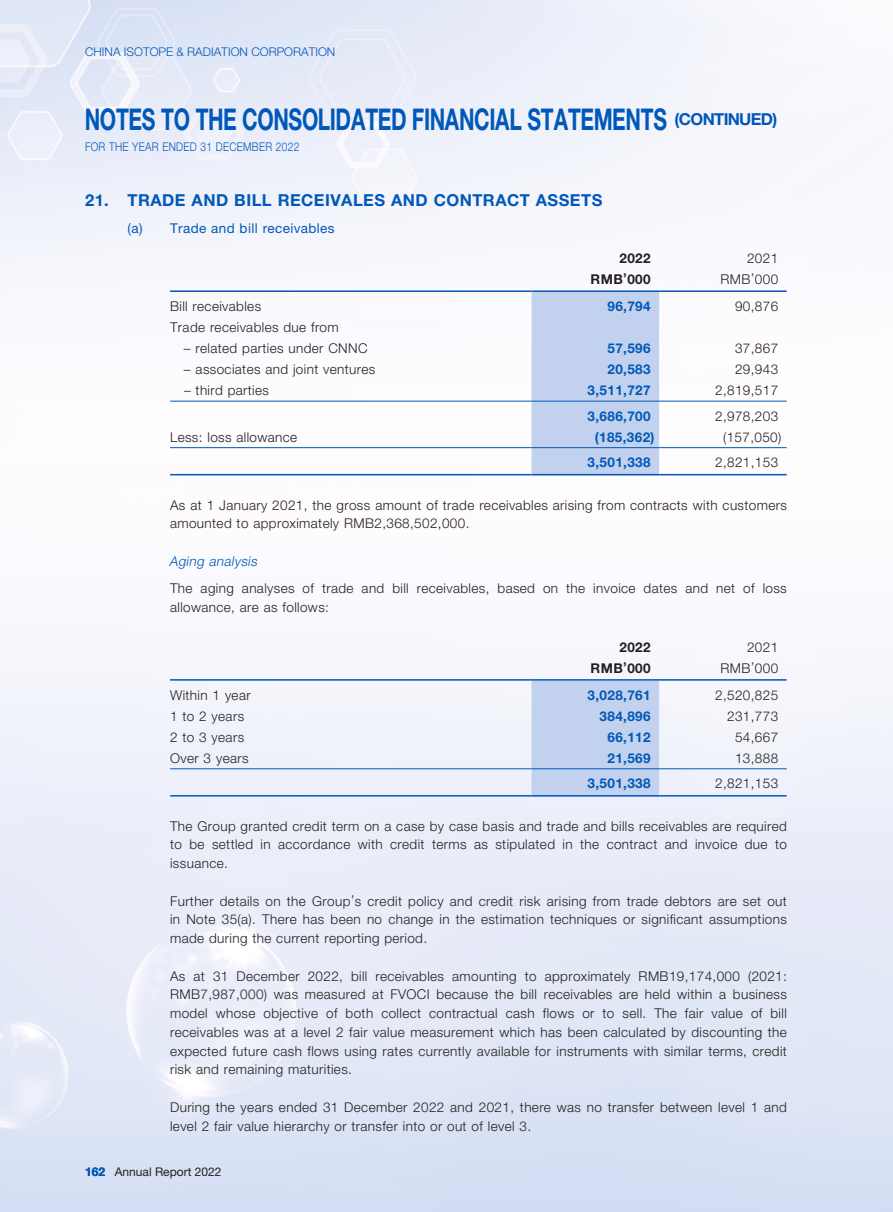
<style>
.page{position:relative;width:893px;height:1212px;background:#fff}
.page>*{position:absolute;margin:0;border:0;box-sizing:border-box;transform-origin:0 0}
.t1{font:700 30px "Helvetica Neue LT Std";letter-spacing:-.015em;color:#0058b8;scale:.7 1}
.t2{font:700 16.5px "Helvetica Neue LT Std";letter-spacing:.03em;color:#0058b8}
.t3{font:300 13.5px/18.8px "Helvetica Neue LT Std";letter-spacing:.03em;color:#231f20}
.t4{font:700 13.5px "Helvetica Neue LT Std";letter-spacing:.03em;color:#0058b8}
.t5{font:13.5px "Helvetica Neue LT Std";letter-spacing:.03em;color:#0058b8}
.t6{font:700 13.5px "Helvetica Neue LT Std";letter-spacing:.03em;color:#231f20}
.t7{font:italic 300 13.5px "Helvetica Neue LT Std";color:#0058b8}
.t8{font:300 12px "Helvetica Neue LT Std";color:#0058b8}
.t9{font:300 12px "Helvetica Neue LT Std";letter-spacing:.03em;color:#0058b8;scale:.85 1}
.t10{font:12px "Helvetica Neue LT Std";color:#231f20}
.t11{font:700 12px "Helvetica Neue LT Std";color:#0058b8}
</style>
<div class="page">
<img style="left:0;top:0;width:893px;height:1212px">
<div style="left:531px;top:292px;width:128px;height:182px;background:#c1d1ee"></div>
<hr style="left:170px;top:290px;width:361px;height:2px;background:#0058b8">
<hr style="left:531px;top:290px;width:128px;height:2px;background:#0058b8">
<hr style="left:659px;top:290px;width:128px;height:2px;background:#0058b8">
<hr style="left:170px;top:401px;width:361px;height:1px;background:#0058b8">
<hr style="left:531px;top:401px;width:128px;height:1px;background:#0058b8">
<hr style="left:659px;top:401px;width:128px;height:1px;background:#0058b8">
<hr style="left:170px;top:447px;width:361px;height:1px;background:#0058b8">
<hr style="left:531px;top:447px;width:128px;height:1px;background:#0058b8">
<hr style="left:659px;top:447px;width:128px;height:1px;background:#0058b8">
<hr style="left:170px;top:474px;width:361px;height:1px;background:#0058b8">
<hr style="left:531px;top:474px;width:128px;height:1px;background:#0058b8">
<hr style="left:659px;top:474px;width:128px;height:1px;background:#0058b8">
<div style="left:531px;top:681px;width:128px;height:114px;background:#c1d1ee"></div>
<hr style="left:170px;top:679px;width:361px;height:2px;background:#0058b8">
<hr style="left:531px;top:679px;width:128px;height:2px;background:#0058b8">
<hr style="left:659px;top:679px;width:128px;height:2px;background:#0058b8">
<hr style="left:170px;top:768px;width:361px;height:1px;background:#0058b8">
<hr style="left:531px;top:768px;width:128px;height:1px;background:#0058b8">
<hr style="left:659px;top:768px;width:128px;height:1px;background:#0058b8">
<hr style="left:170px;top:795px;width:361px;height:1px;background:#0058b8">
<hr style="left:531px;top:795px;width:128px;height:1px;background:#0058b8">
<hr style="left:659px;top:795px;width:128px;height:1px;background:#0058b8">
<p class="t8" style="left:85px;top:44px;width:252px">CHINA ISOTOPE &amp; RADIATION CORPORATION</p>
<h1 class="t1" style="left:85px;top:101px;width:991px">NOTES TO THE CONSOLIDATED FINANCIAL STATEMENTS <sup>(CONTINUED)</sup></h1>
<p class="t9" style="left:85px;top:139px;width:254px">FOR THE YEAR ENDED 31 DECEMBER 2022</p>
<p class="t2" style="left:85px;top:190px;width:519px">21. TRADE AND BILL RECEIVALES AND CONTRACT ASSETS</p>
<p class="t5" style="left:128px;top:220px;width:209px">(a) Trade and bill receivables</p>
<p class="t6" style="left:619px;top:250px;width:33px">2022</p>
<p class="t3" style="left:747px;top:248px;width:33px">2021</p>
<p class="t6" style="left:591px;top:271px;width:62px">RMB’000</p>
<p class="t3" style="left:720px;top:269px;width:59px">RMB’000</p>
<p class="t3" style="left:170px;top:297px;width:93px">Bill receivables</p>
<p class="t4" style="left:607px;top:298px;width:45px">96,794</p>
<p class="t3" style="left:735px;top:297px;width:45px">90,876</p>
<p class="t3" style="left:170px;top:318px;width:170px">Trade receivables due from</p>
<p class="t3" style="left:184px;top:339px;width:185px">– related parties under CNNC</p>
<p class="t4" style="left:607px;top:340px;width:45px">57,596</p>
<p class="t3" style="left:735px;top:339px;width:45px">37,867</p>
<p class="t3" style="left:184px;top:360px;width:193px">– associates and joint ventures</p>
<p class="t4" style="left:607px;top:361px;width:45px">20,583</p>
<p class="t3" style="left:735px;top:360px;width:45px">29,943</p>
<p class="t3" style="left:184px;top:381px;width:87px">– third parties</p>
<p class="t4" style="left:588px;top:382px;width:65px">3,511,727</p>
<p class="t3" style="left:715px;top:381px;width:65px">2,819,517</p>
<p class="t4" style="left:588px;top:408px;width:65px">3,686,700</p>
<p class="t3" style="left:715px;top:406px;width:65px">2,978,203</p>
<p class="t3" style="left:170px;top:427px;width:129px">Less: loss allowance</p>
<p class="t4" style="left:595px;top:429px;width:61px">(185,362)</p>
<p class="t3" style="left:723px;top:427px;width:60px">(157,050)</p>
<p class="t4" style="left:588px;top:454px;width:65px">3,501,338</p>
<p class="t3" style="left:715px;top:453px;width:65px">2,821,153</p>
<p class="t3" style="left:170px;top:495px;width:618px">As at 1 January 2021, the gross amount of trade receivables arising from contracts with customers amounted to approximately RMB2,368,502,000.</p>
<p class="t7" style="left:169px;top:553px;width:92px">Aging analysis</p>
<p class="t3" style="left:170px;top:578px;width:618px">The aging analyses of trade and bill receivables, based on the invoice dates and net of loss allowance, are as follows:</p>
<p class="t6" style="left:619px;top:638px;width:33px">2022</p>
<p class="t3" style="left:747px;top:637px;width:33px">2021</p>
<p class="t6" style="left:591px;top:659px;width:62px">RMB’000</p>
<p class="t3" style="left:720px;top:658px;width:59px">RMB’000</p>
<p class="t3" style="left:170px;top:685px;width:82px">Within 1 year</p>
<p class="t4" style="left:587px;top:687px;width:65px">3,028,761</p>
<p class="t3" style="left:715px;top:685px;width:65px">2,520,825</p>
<p class="t3" style="left:170px;top:706px;width:76px">1 to 2 years</p>
<p class="t4" style="left:600px;top:708px;width:53px">384,896</p>
<p class="t3" style="left:727px;top:706px;width:53px">231,773</p>
<p class="t3" style="left:170px;top:727px;width:76px">2 to 3 years</p>
<p class="t4" style="left:607px;top:729px;width:45px">66,112</p>
<p class="t3" style="left:735px;top:727px;width:45px">54,667</p>
<p class="t3" style="left:170px;top:748px;width:80px">Over 3 years</p>
<p class="t4" style="left:607px;top:750px;width:45px">21,569</p>
<p class="t3" style="left:735px;top:748px;width:45px">13,888</p>
<p class="t4" style="left:588px;top:775px;width:65px">3,501,338</p>
<p class="t3" style="left:715px;top:774px;width:65px">2,821,153</p>
<p class="t3" style="left:170px;top:816px;width:618px;text-align:justify">The Group granted credit term on a case by case basis and trade and bills receivables are required to be settled in accordance with credit terms as stipulated in the contract and invoice due to issuance.</p>
<p class="t3" style="left:170px;top:891px;width:618px;text-align:justify">Further details on the Group’s credit policy and credit risk arising from trade debtors are set out in Note 35(a). There has been no change in the estimation techniques or significant assumptions made during the current reporting period.</p>
<p class="t3" style="left:170px;top:966px;width:618px;text-align:justify">As at 31 December 2022, bill receivables amounting to approximately RMB19,174,000 (2021:<br>RMB7,987,000) was measured at FVOCI because the bill receivables are held within a business model whose objective of both collect contractual cash flows or to sell. The fair value of bill receivables was at a level 2 fair value measurement which has been calculated by discounting the expected future cash flows using rates currently available for instruments with similar terms, credit risk and remaining maturities.</p>
<p class="t3" style="left:170px;top:1097px;width:618px">During the years ended 31 December 2022 and 2021, there was no transfer between level 1 and level 2 fair value hierarchy or transfer into or out of level 3.</p>
<p class="t11" style="left:85px;top:1164px;width:22px">162</p>
<p class="t10" style="left:115px;top:1164px;width:108px">Annual Report 2022</p>
</div>
